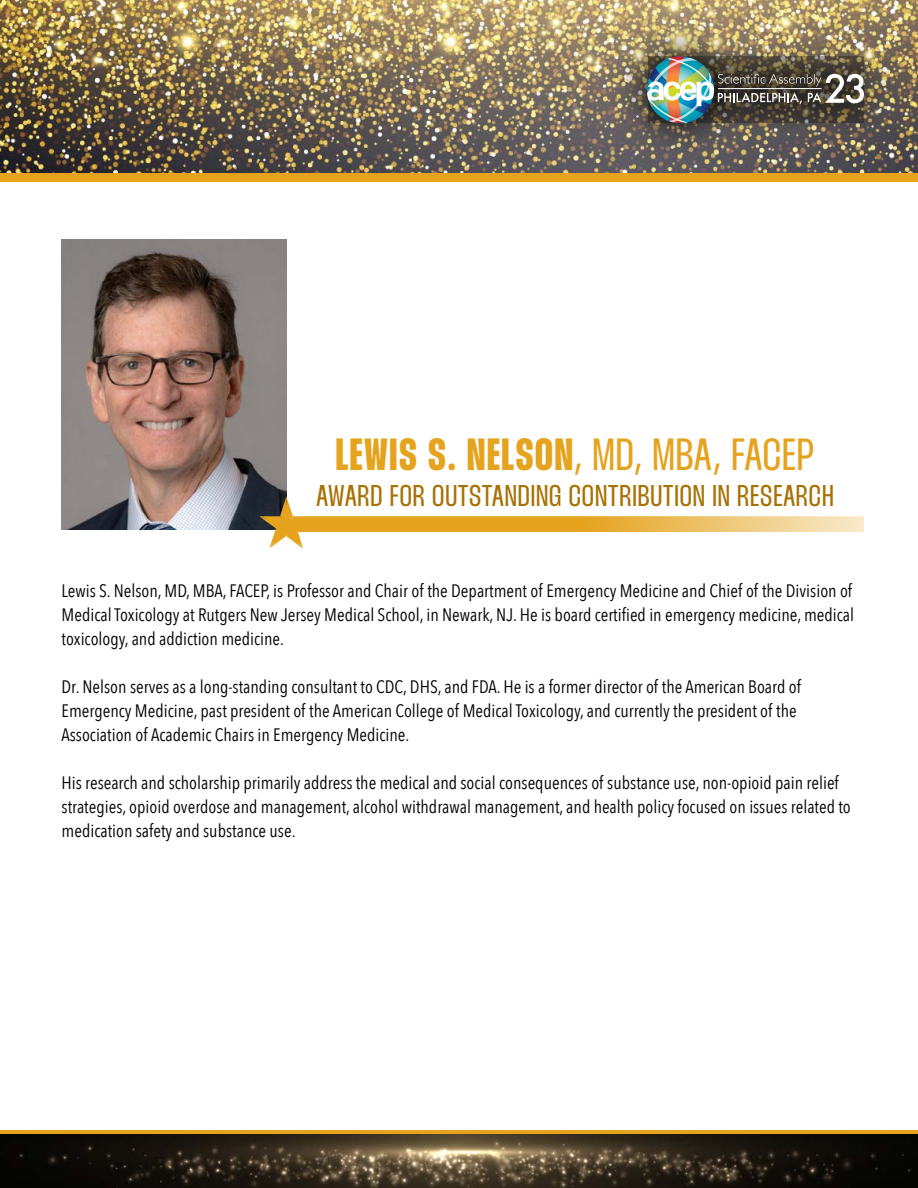
<style>
.page{position:relative;width:918px;height:1188px;background:#fff}
.page>*{position:absolute;margin:0;border:0;box-sizing:border-box;transform-origin:0 0}
.t1{font:45px "Thunder Bold LC";letter-spacing:.04em;color:#e5a31e}
.t2{font:30px "Thunder LC";letter-spacing:.03em;color:#a87104}
.t3{font:18px/24px "Avenir Next Condensed";color:#000}
.s1{font-family:"Thunder LC"}
</style>
<div class="page">
<img style="left:62px;top:240px;width:224px;height:289px">
<img style="left:0;top:0;width:918px;height:173px">
<div style="left:0;top:173px;width:918px;height:8px;background:#e5a31e"></div>
<img style="left:610px;top:20px;width:290px;height:140px">
<img style="left:647px;top:56px;width:217px;height:67px">
<hr style="left:0;top:1130px;width:918px;height:4px;background:#e5a31e">
<img style="left:0;top:1134px;width:918px;height:54px">
<svg style="left:259px;top:496px;width:605px;height:53px"></svg>
<h1 class="t1" style="left:336px;top:430px;width:480px">LEWIS S. NELSON<span class="s1">, MD, MBA, FACEP</span></h1>
<h2 class="t2" style="left:316px;top:479px;width:519px">AWARD FOR OUTSTANDING CONTRIBUTION IN RESEARCH</h2>
<p class="t3" style="left:62px;top:578px;width:794px;text-align:justify">Lewis S. Nelson, MD, MBA, FACEP, is Professor and Chair of the Department of Emergency Medicine and Chief of the Division of Medical Toxicology at Rutgers New Jersey Medical School, in Newark, NJ. He is board certified in emergency medicine, medical toxicology, and addiction medicine.</p>
<p class="t3" style="left:62px;top:674px;width:741px">Dr. Nelson serves as a long-standing consultant to CDC, DHS, and FDA. He is a former director of the American Board of<br>Emergency Medicine, past president of the American College of Medical Toxicology, and currently the president of the<br>Association of Academic Chairs in Emergency Medicine.</p>
<p class="t3" style="left:62px;top:770px;width:791px">His research and scholarship primarily address the medical and social consequences of substance use, non-opioid pain relief strategies, opioid overdose and management, alcohol withdrawal management, and health policy focused on issues related to medication safety and substance use.</p>
</div>
